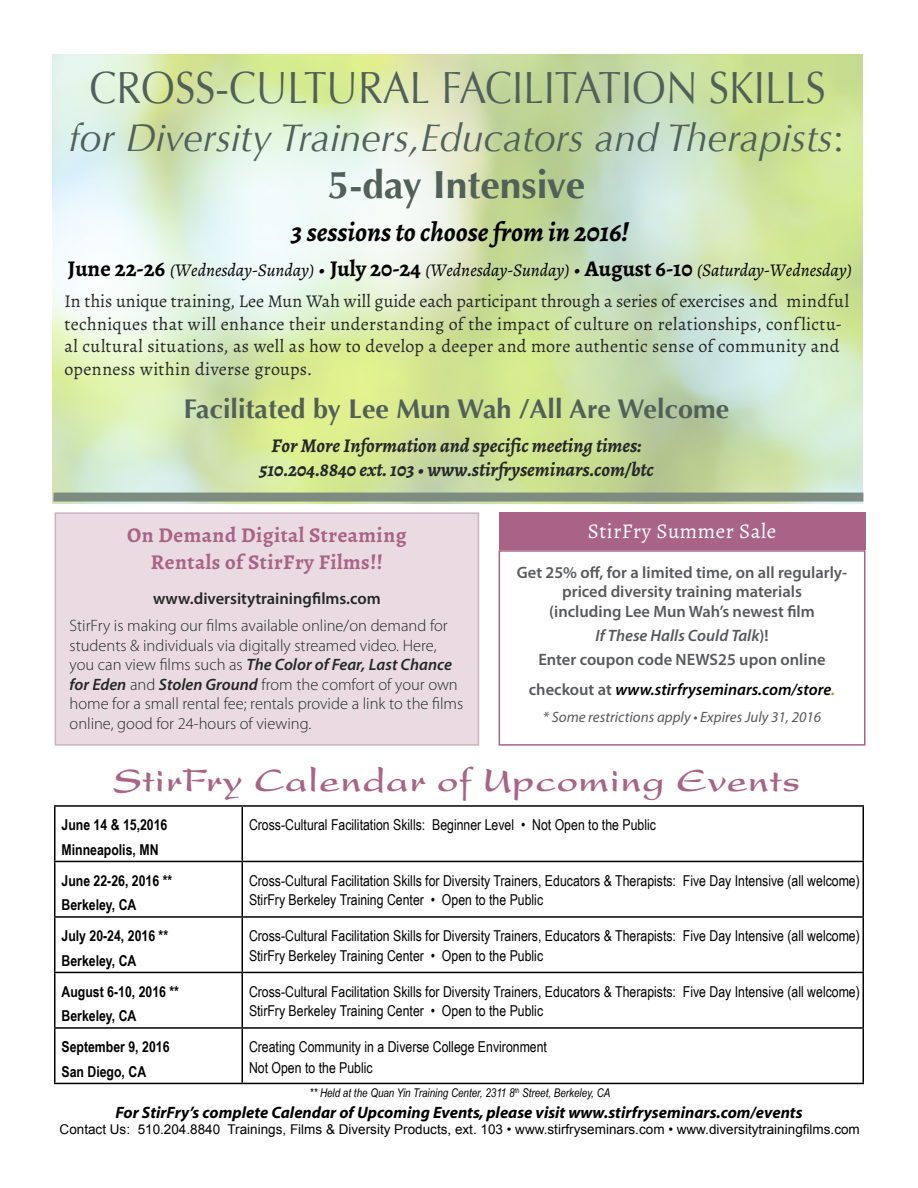
<style>
.page{position:relative;width:918px;height:1188px;background:#fff}
.page>*{position:absolute;margin:0;border:0;box-sizing:border-box;transform-origin:0 0}
.t1{font:45px "Optima";color:#516059;scale:.9 1}
.t2{font:italic 39px/46.8px "Optima";color:#516059;text-align:center}
.t3{font:700 36px "Present";letter-spacing:.025em;color:#a96387}
.t4{font:700 27px "Optima";color:#516059}
.t5{font:italic 700 27px "Alegreya";color:#000}
.t6{font:700 21px/27px "Alegreya";letter-spacing:.025em;color:#a96387;text-align:center}
.t7{font:21px "Alegreya";letter-spacing:.025em;color:#fff}
.t8{font:italic 700 19.5px "Alegreya";color:#252827}
.t9{font:18px/22.5px "Alegreya";letter-spacing:.01em;color:#252827}
.t10{font:italic 18px "Alegreya";color:#000}
.t11{font:300 16.5px/19.5px "Myriad Pro";color:#252827}
.t12{font:600 16.5px/19.5px "Myriad Pro";color:#58595b;text-align:center}
.t13{font:italic 700 16.5px "Myriad";color:#000}
.t14{font:italic 600 16.5px "Myriad Pro";color:#000}
.t15{font:600 16.5px "Myriad Pro";color:#252827}
.t16{font:15px/19.5px "Arial Narrow";color:#000}
.t17{font:700 15px "Arial Narrow";color:#000}
.t18{font:italic 15px "Myriad Pro";color:#58595b}
.t19{font:13.5px "Arial";color:#000}
.t20{font:italic 12px "Arial Narrow";color:#000}
.s1{font-style:normal}
.s2{font-weight:700;font-style:normal}
.s3{font-weight:700;font-style:normal;font-size:22.5px}
.s4{font-size:21px}
.s5{font-weight:600;font-style:italic}
.s6{font-style:italic}
.s7{font-style:normal;color:#58595b}
.s8{color:#bb8b38}
</style>
<div class="page">
<hr style="left:242px;top:807px;width:1px;height:54px;background:#000">
<hr style="left:242px;top:862px;width:1px;height:54px;background:#000">
<hr style="left:242px;top:918px;width:1px;height:54px;background:#000">
<hr style="left:242px;top:973px;width:1px;height:54px;background:#000">
<hr style="left:242px;top:1029px;width:1px;height:54px;background:#000">
<hr style="left:54px;top:805px;width:188px;height:2px;background:#000">
<hr style="left:54px;top:807px;width:2px;height:54px;background:#000">
<hr style="left:242px;top:805px;width:622px;height:2px;background:#000">
<hr style="left:862px;top:807px;width:2px;height:54px;background:#000">
<hr style="left:54px;top:861px;width:188px;height:1px;background:#000">
<hr style="left:54px;top:862px;width:2px;height:54px;background:#000">
<hr style="left:242px;top:861px;width:622px;height:1px;background:#000">
<hr style="left:862px;top:862px;width:2px;height:54px;background:#000">
<hr style="left:54px;top:916px;width:188px;height:2px;background:#000">
<hr style="left:54px;top:918px;width:2px;height:54px;background:#000">
<hr style="left:242px;top:916px;width:622px;height:2px;background:#000">
<hr style="left:862px;top:918px;width:2px;height:54px;background:#000">
<hr style="left:54px;top:972px;width:188px;height:1px;background:#000">
<hr style="left:54px;top:973px;width:2px;height:54px;background:#000">
<hr style="left:242px;top:972px;width:622px;height:1px;background:#000">
<hr style="left:862px;top:973px;width:2px;height:54px;background:#000">
<hr style="left:54px;top:1027px;width:188px;height:2px;background:#000">
<hr style="left:54px;top:1029px;width:2px;height:54px;background:#000">
<hr style="left:242px;top:1027px;width:622px;height:2px;background:#000">
<hr style="left:862px;top:1029px;width:2px;height:54px;background:#000">
<hr style="left:54px;top:1083px;width:188px;height:1px;background:#000">
<hr style="left:242px;top:1083px;width:622px;height:1px;background:#000">
<div style="left:55px;top:513px;width:423px;height:232px;background:#e9dbe1"></div>
<div style="left:55px;top:512px;width:424px;height:234px;border:2px solid #cbb2be"></div>
<div style="left:499px;top:512px;width:367px;height:38px;background:#a96387"></div>
<div style="left:499px;top:550px;width:367px;height:196px;border:2px solid #a96387"></div>
<div style="left:53px;top:493px;width:810px;height:9px;background:#7d8c80"></div>
<p class="t1" style="left:90px;top:62px;width:820px">CROSS-CULTURAL FACILITATION SKILLS</p>
<p class="t2" style="left:69px;top:115px;width:776px">for Diversity Trainers,Educators and Therapists<span class="s1">:<br></span><span class="s2">5-day Intensive</span></p>
<p class="t5" style="left:291px;top:214px;width:339px">3 sessions to choose from in 2016!</p>
<p class="t10" style="left:68px;top:258px;width:786px"><span class="s3">June 22-26</span> (Wednesday-Sunday) <span class="s4">•</span> <span class="s3">July 20-24</span> (Wednesday-Sunday) <span class="s4">•</span> <span class="s3">August 6-10</span> (Saturday-Wednesday)</p>
<p class="t9" style="left:65px;top:290px;width:786px">In this unique training, Lee Mun Wah will guide each participant through a series of exercises and mindful techniques that will enhance their understanding of the impact of culture on relationships, conflictu&shy;al cultural situations, as well as how to develop a deeper and more authentic sense of community and openness within diverse groups.</p>
<p class="t4" style="left:184px;top:394px;width:547px">Facilitated by Lee Mun Wah /All Are Welcome</p>
<p class="t8" style="left:271px;top:433px;width:372px">For More Information and specific meeting times:</p>
<p class="t8" style="left:259px;top:457px;width:396px">510.204.8840 ext. 103 • www.stirfryseminars.com/btc</p>
<p class="t6" style="left:127px;top:522px;width:281px">On Demand Digital Streaming<br>Rentals of StirFry Films!!</p>
<p class="t15" style="left:153px;top:589px;width:229px">www.diversitytrainingfilms.com</p>
<p class="t11" style="left:70px;top:616px;width:395px">StirFry is making our films available online/on demand for students &amp; individuals via digitally streamed video. Here, you can view films such as <span class="s5">The Color of Fear, Last Chance for Eden</span> and <span class="s5">Stolen Ground</span> from the comfort of your own home for a small rental fee; rentals provide a link to the films online, good for 24-hours of viewing.</p>
<p class="t7" style="left:588px;top:518px;width:190px">StirFry Summer Sale</p>
<p class="t12" style="left:517px;top:563px;width:332px">Get 25% off, for a limited time, on all regularly&shy;priced diversity training materials<br>(including Lee Mun Wah’s newest film</p>
<p class="t12" style="left:538px;top:623px;width:289px;line-height:24px"><span class="s6">If These Halls Could Talk</span>)!<br>Enter coupon code NEWS25 upon online</p>
<p class="t14" style="left:529px;top:680px;width:308px"><span class="s7">checkout at</span> www.stirfryseminars.com/store<span class="s8">.</span></p>
<p class="t18" style="left:543px;top:708px;width:280px">* Some restrictions apply • Expires July 31, 2016</p>
<p class="t3" style="left:113px;top:761px;width:689px">StirFry Calendar of Upcoming Events</p>
<p class="t17" style="left:62px;top:814px;width:107px">June 14 &amp; 15,2016</p>
<p class="t17" style="left:62px;top:838px;width:99px">Minneapolis, MN</p>
<p class="t16" style="left:249px;top:815px;width:408px">Cross-Cultural Facilitation Skills: Beginner Level • Not Open to the Public</p>
<p class="t17" style="left:62px;top:869px;width:112px">June 22-26, 2016 **</p>
<p class="t17" style="left:62px;top:894px;width:76px">Berkeley, CA</p>
<p class="t16" style="left:249px;top:870px;width:612px">Cross-Cultural Facilitation Skills for Diversity Trainers, Educators &amp; Therapists: Five Day Intensive (all welcome)<br>StirFry Berkeley Training Center • Open to the Public</p>
<p class="t17" style="left:62px;top:925px;width:108px">July 20-24, 2016 **</p>
<p class="t17" style="left:62px;top:949px;width:76px">Berkeley, CA</p>
<p class="t16" style="left:249px;top:926px;width:612px">Cross-Cultural Facilitation Skills for Diversity Trainers, Educators &amp; Therapists: Five Day Intensive (all welcome)<br>StirFry Berkeley Training Center • Open to the Public</p>
<p class="t17" style="left:62px;top:980px;width:119px">August 6-10, 2016 **</p>
<p class="t17" style="left:62px;top:1005px;width:76px">Berkeley, CA</p>
<p class="t16" style="left:249px;top:981px;width:612px">Cross-Cultural Facilitation Skills for Diversity Trainers, Educators &amp; Therapists: Five Day Intensive (all welcome)<br>StirFry Berkeley Training Center • Open to the Public</p>
<p class="t17" style="left:62px;top:1036px;width:110px">September 9, 2016</p>
<p class="t17" style="left:62px;top:1060px;width:86px">San Diego, CA</p>
<p class="t16" style="left:249px;top:1036px;width:300px;line-height:21px">Creating Community in a Diverse College Environment<br>Not Open to the Public</p>
<p class="t20" style="left:310px;top:1085px;width:302px">** Held at the Quan Yin Training Center, 2311 8<sup>th</sup> Street, Berkeley, CA</p>
<p class="t13" style="left:115px;top:1104px;width:689px">For StirFry’s complete Calendar of Upcoming Events, please visit www.stirfryseminars.com/events</p>
<p class="t19" style="left:60px;top:1122px;width:802px">Contact Us: 510.204.8840 Trainings, Films &amp; Diversity Products, ext. 103 • www.stirfryseminars.com • www.diversitytrainingfilms.com</p>
</div>
